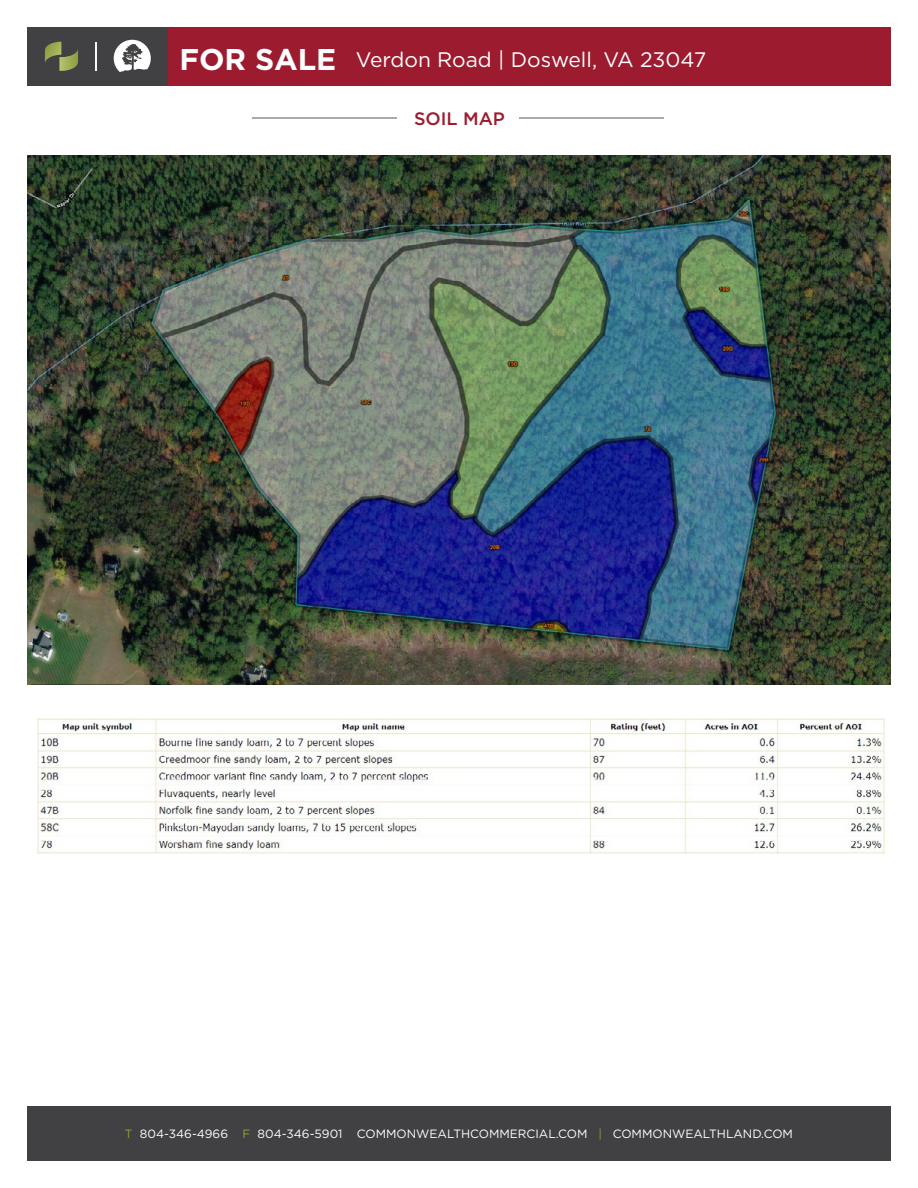
<style>
.page{position:relative;width:918px;height:1188px;background:#fff}
.page>*{position:absolute;margin:0;border:0;box-sizing:border-box;transform-origin:0 0}
.t1{font:21px "Gotham";color:#fff}
.t2{font:500 18px "Gotham";color:#9c1b2f}
.t3{font:12px "Gotham";color:#fff}
.s1{font-weight:700;font-size:30px}
.s2{color:#95a039}
</style>
<div class="page">
<div style="left:27px;top:1106px;width:864px;height:55px;background:#414042"></div>
<div style="left:106px;top:27px;width:785px;height:58px;background:#9c1b2f"></div>
<div style="left:27px;top:27px;width:140px;height:58px;background:#414042"></div>
<svg style="left:45px;top:42px;width:33px;height:29px"></svg>
<svg style="left:114px;top:40px;width:37px;height:32px"></svg>
<svg style="left:95px;top:43px;width:1px;height:28px"></svg>
<img style="left:27px;top:156px;width:864px;height:529px">
<hr style="left:519px;top:118px;width:145px;height:1px;background:#a7a9ac">
<hr style="left:253px;top:118px;width:144px;height:1px;background:#a7a9ac">
<img style="left:38px;top:719px;width:847px;height:134px">
<h1 class="t1" style="left:179px;top:46px;width:528px"><span class="s1">FOR SALE</span> Verdon Road | Doswell, VA 23047</h1>
<h2 class="t2" style="left:414px;top:107px;width:92px">SOIL MAP</h2>
<p class="t3" style="left:125px;top:1126px;width:670px"><span class="s2">T</span> 804-346-4966 <span class="s2">F</span> 804-346-5901 COMMONWEALTHCOMMERCIAL.COM <span class="s2">|</span> COMMONWEALTHLAND.COM</p>
</div>
